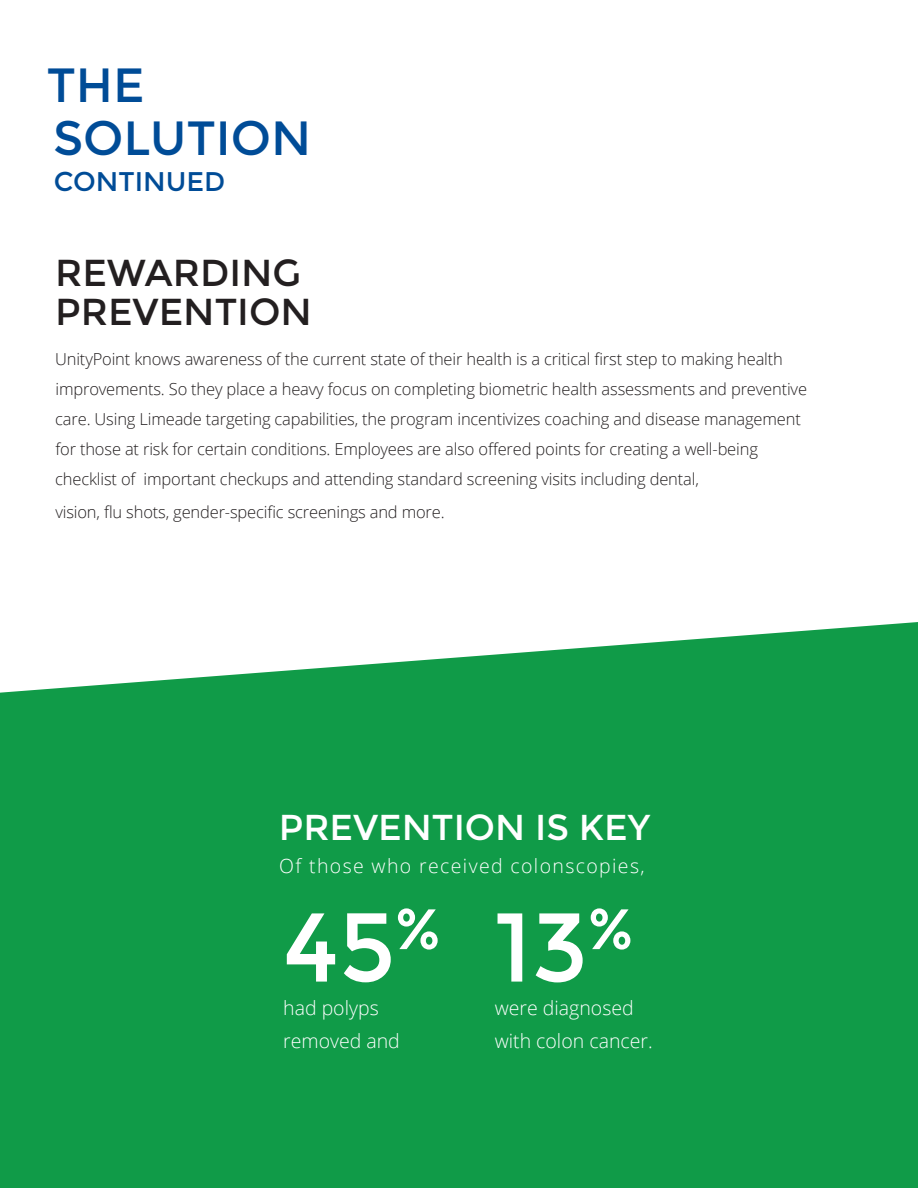
<style>
.page{position:relative;width:918px;height:1188px;background:#fff}
.page>*{position:absolute;margin:0;border:0;box-sizing:border-box;transform-origin:0 0}
.Bullets{font:97.5px "Montserrat";color:#fff}
.Bullets-2{font:48px/52.5px "Montserrat";color:#004c97}
.Bullets-3{font:37.5px/39px "Montserrat";color:#231f20}
.Bullets-4{font:36px "Montserrat";color:#fff}
.Bullets-5{font:27px "Montserrat";color:#004c97}
.Bullets-6{font:300 19.5px "Open Sans";color:#fff}
.Bullets-7{font:300 19.5px "Open Sans";letter-spacing:.07em;color:#fff}
.t1{font:300 16.5px/30px "Open Sans";letter-spacing:-.01em;color:#231f20}
</style>
<div class="page">
<div style="left:0;top:622px;width:918px;height:566px;background:#109b48"></div>
<p class="Bullets-2" style="left:47px;top:60px;width:266px">THE<br>SOLUTION</p>
<p class="Bullets-5" style="left:54px;top:165px;width:173px">CONTINUED</p>
<p class="Bullets-3" style="left:55px;top:253px;width:258px">REWARDING<br>PREVENTION</p>
<p class="t1" style="left:55px;top:343px;width:753px">UnityPoint knows awareness of the current state of their health is a critical first step to making health improvements. So they place a heavy focus on completing biometric health assessments and preventive care. Using Limeade targeting capabilities, the program incentivizes coaching and disease management for those at risk for certain conditions. Employees are also offered points for creating a well-being checklist of important checkups and attending standard screening visits including dental,</p>
<p class="t1" style="left:55px;top:496px;width:391px">vision, flu shots, gender-specific screenings and more.</p>
<p class="Bullets-4" style="left:279px;top:806px;width:373px">PREVENTION IS KEY</p>
<p class="Bullets-7" style="left:279px;top:852px;width:367px">Of those who received colonscopies,</p>
<p class="Bullets" style="left:283px;top:891px;width:158px">45<sup>%</sup></p>
<p class="Bullets-6" style="left:283px;top:994px;width:97px">had polyps</p>
<p class="Bullets-6" style="left:283px;top:1027px;width:118px">removed and</p>
<p class="Bullets" style="left:495px;top:891px;width:140px">13<sup>%</sup></p>
<p class="Bullets-6" style="left:495px;top:994px;width:141px">were diagnosed</p>
<p class="Bullets-6" style="left:495px;top:1027px;width:160px">with colon cancer.</p>
</div>
